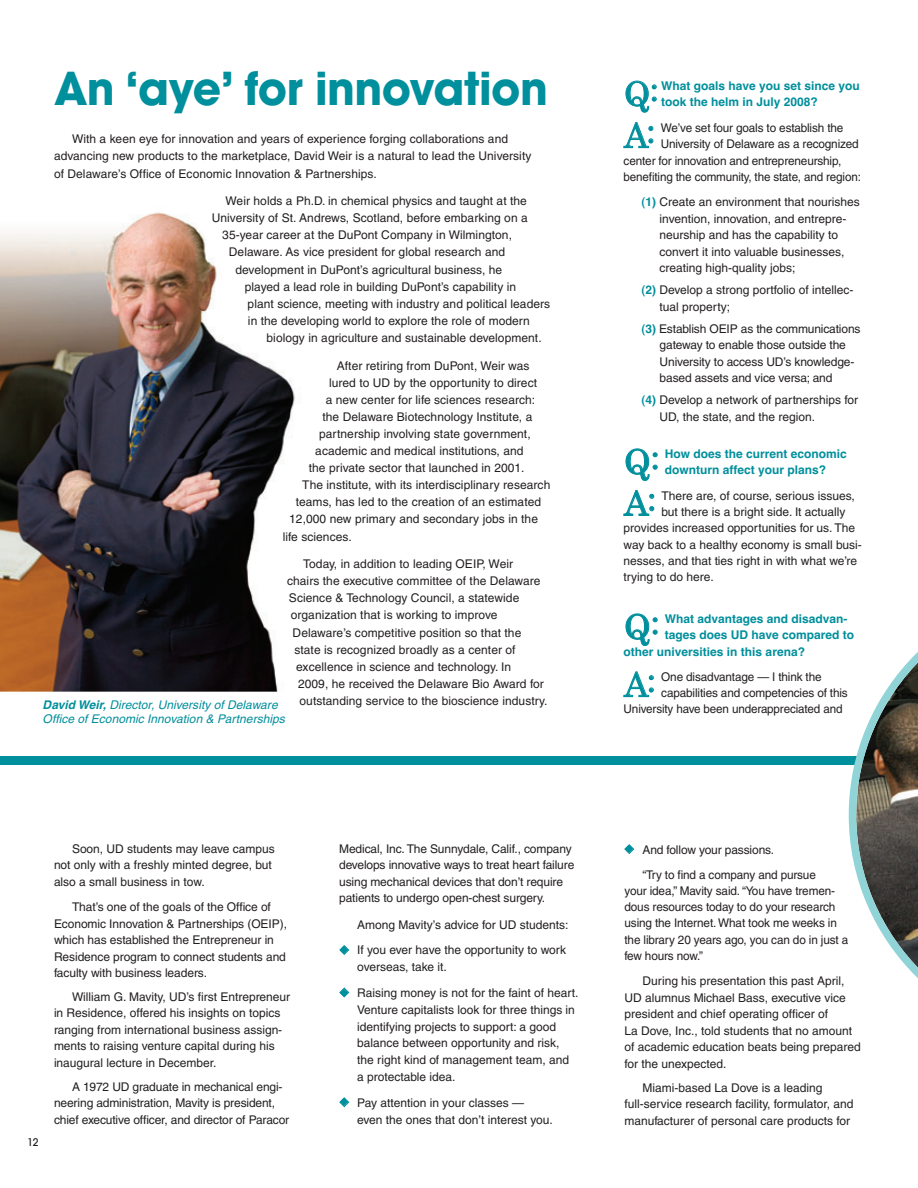
<style>
.page{position:relative;width:918px;height:1188px;background:#fff}
.page>*{position:absolute;margin:0;border:0;box-sizing:border-box;transform-origin:0 0}
.t1{font:700 45px "Avant Garde";letter-spacing:-.015em;color:#008f9c}
.t2{font:34.05px "Century";color:#008f9c}
.t3{font:33.9px "Century";color:#008f9c}
.t4{font:33.6px "Century";color:#008f9c}
.t5{font:33.3px "Century";color:#008f9c}
.t6{font:12px/16.5px "Helvetica";color:#231f20}
.t7{font:700 12px/15.9px "Helvetica";color:#008f9c}
.t8{font:italic 12px/14.4px "Helvetica";letter-spacing:.005em;color:#008f9c}
.t9{font:500 10.5px "Avant Garde";color:#231f20}
.s1{font-weight:700}
.s2{font-weight:700;color:#008f9c}
.s3{color:#008f9c}
</style>
<div class="page">
<img style="left:0;top:212px;width:295px;height:480px">
<div style="left:0;top:756px;width:918px;height:371px;background:#008f9c"></div>
<div style="left:0;top:766px;width:918px;height:361px;background:#fff"></div>
<svg style="left:849px;top:652px;width:69px;height:393px;background:#a0a4a0"></svg>
<h1 class="t1" style="left:54px;top:72px;width:495px">An ‘aye’ for innovation</h1>
<p class="t6" style="left:54px;top:132px;width:479px;line-height:17.1px;text-indent:18px">With a keen eye for innovation and years of experience forging collaborations and advancing new products to the marketplace, David Weir is a natural to lead the University of Delaware’s Office of Economic Innovation &amp; Partnerships.</p>
<p class="t6" style="left:226px;top:194px;width:303px">Weir holds a Ph.D. in chemical physics and taught at the</p>
<p class="t6" style="left:212px;top:211px;width:318px">University of St. Andrews, Scotland, before embarking on a</p>
<p class="t6" style="left:222px;top:228px;width:291px">35-year career at the DuPont Company in Wilmington,</p>
<p class="t6" style="left:229px;top:245px;width:278px">Delaware. As vice president for global research and</p>
<p class="t6" style="left:235px;top:262px;width:268px">development in DuPont’s agricultural business, he</p>
<p class="t6" style="left:245px;top:279px;width:273px">played a lead role in building DuPont’s capability in</p>
<p class="t6" style="left:248px;top:296px;width:304px">plant science, meeting with industry and political leaders</p>
<p class="t6" style="left:248px;top:314px;width:284px">in the developing world to explore the role of modern</p>
<p class="t6" style="left:267px;top:331px;width:277px">biology in agriculture and sustainable development.</p>
<p class="t6" style="left:337px;top:358px;width:194px">After retiring from DuPont, Weir was</p>
<p class="t6" style="left:329px;top:375px;width:210px">lured to UD by the opportunity to direct</p>
<p class="t6" style="left:326px;top:392px;width:211px">a new center for life sciences research:</p>
<p class="t6" style="left:322px;top:410px;width:211px">the Delaware Biotechnology Institute, a</p>
<p class="t6" style="left:319px;top:427px;width:213px">partnership involving state government,</p>
<p class="t6" style="left:315px;top:444px;width:210px">academic and medical institutions, and</p>
<p class="t6" style="left:309px;top:461px;width:217px">the private sector that launched in 2001.</p>
<p class="t6" style="left:302px;top:478px;width:250px">The institute, with its interdisciplinary research</p>
<p class="t6" style="left:296px;top:495px;width:247px">teams, has led to the creation of an estimated</p>
<p class="t6" style="left:289px;top:512px;width:250px">12,000 new primary and secondary jobs in the</p>
<p class="t6" style="left:283px;top:529px;width:71px">life sciences.</p>
<p class="t6" style="left:303px;top:557px;width:211px">Today, in addition to leading OEIP, Weir</p>
<p class="t6" style="left:287px;top:574px;width:255px">chairs the executive committee of the Delaware</p>
<p class="t6" style="left:289px;top:591px;width:232px">Science &amp; Technology Council, a statewide</p>
<p class="t6" style="left:291px;top:608px;width:208px">organization that is working to improve</p>
<p class="t6" style="left:293px;top:625px;width:230px">Delaware’s competitive position so that the</p>
<p class="t6" style="left:294px;top:642px;width:223px">state is recognized broadly as a center of</p>
<p class="t6" style="left:296px;top:659px;width:216px">excellence in science and technology. In</p>
<p class="t6" style="left:298px;top:677px;width:247px">2009, he received the Delaware Bio Award for</p>
<p class="t6" style="left:300px;top:694px;width:249px">outstanding service to the bioscience industry.</p>
<p class="t8" style="left:43px;top:698px;width:244px"><span class="s1">David Weir,</span> Director, University of Delaware<br>Office of Economic Innovation &amp; Partnerships</p>
<h3 class="t5" style="left:624px;top:75px;width:36px">Q:</h3>
<p class="t7" style="left:661px;top:78px;width:200px">What goals have you set since you took the helm in July 2008?</p>
<h2 class="t2" style="left:624px;top:116px;width:33px">A:</h2>
<p class="t6" style="left:661px;top:120px;width:184px">We’ve set four goals to establish the</p>
<p class="t6" style="left:661px;top:137px;width:199px">University of Delaware as a recognized</p>
<p class="t6" style="left:624px;top:153px;width:219px">center for innovation and entrepreneurship,</p>
<p class="t6" style="left:624px;top:170px;width:239px">benefiting the community, the state, and region:</p>
<p class="t6" style="left:660px;top:195px;width:202px;text-indent:-18px"><span class="s2">(1)</span> Create an environment that nourishes invention, innovation, and entrepre&shy;neurship and has the capability to convert it into valuable businesses, creating high-quality jobs;</p>
<p class="t6" style="left:660px;top:283px;width:195px;text-indent:-18px"><span class="s2">(2)</span> Develop a strong portfolio of intellec&shy;tual property;</p>
<p class="t6" style="left:660px;top:322px;width:202px;text-indent:-18px"><span class="s2">(3)</span> Establish OEIP as the communications gateway to enable those outside the University to access UD’s knowledge&shy;based assets and vice versa; and</p>
<p class="t6" style="left:660px;top:393px;width:200px;text-indent:-18px"><span class="s2">(4)</span> Develop a network of partnerships for<br>UD, the state, and the region.</p>
<h3 class="t3" style="left:624px;top:442px;width:37px">Q:</h3>
<p class="t7" style="left:665px;top:446px;width:184px;line-height:16.4px">How does the current economic downturn affect your plans?</p>
<h3 class="t3" style="left:624px;top:484px;width:34px">A:</h3>
<p class="t6" style="left:662px;top:488px;width:195px">There are, of course, serious issues,</p>
<p class="t6" style="left:662px;top:505px;width:186px">but there is a bright side. It actually</p>
<p class="t6" style="left:624px;top:521px;width:233px">provides increased opportunities for us. The</p>
<p class="t6" style="left:624px;top:537px;width:240px">way back to a healthy economy is small busi-</p>
<p class="t6" style="left:624px;top:554px;width:235px">nesses, and that ties right in with what we’re</p>
<p class="t6" style="left:624px;top:570px;width:92px">trying to do here.</p>
<h3 class="t3" style="left:624px;top:607px;width:37px">Q:</h3>
<p class="t7" style="left:665px;top:611px;width:184px">What advantages and disadvan-</p>
<p class="t7" style="left:665px;top:627px;width:191px">tages does UD have compared to</p>
<p class="t7" style="left:624px;top:644px;width:183px">other universities in this arena?</p>
<h3 class="t4" style="left:624px;top:665px;width:33px">A:</h3>
<p class="t6" style="left:661px;top:670px;width:162px">One disadvantage — I think the</p>
<p class="t6" style="left:661px;top:686px;width:188px">capabilities and competencies of this</p>
<p class="t6" style="left:624px;top:702px;width:220px">University have been underappreciated and</p>
<p class="t9" style="left:27px;top:1139px;width:13px">12</p>
<p class="t6" style="left:54px;top:842px;width:222px;text-indent:18px">Soon, UD students may leave campus not only with a freshly minted degree, but also a small business in tow.</p>
<p class="t6" style="left:54px;top:900px;width:235px;text-indent:18px">That’s one of the goals of the Office of Economic Innovation &amp; Partnerships (OEIP), which has established the Entrepreneur in Residence program to connect students and faculty with business leaders.</p>
<p class="t6" style="left:54px;top:990px;width:238px;text-indent:18px">William G. Mavity, UD’s first Entrepreneur in Residence, offered his insights on topics ranging from international business assign&shy;ments to raising venture capital during his inaugural lecture in December.</p>
<p class="t6" style="left:54px;top:1079px;width:237px;text-indent:18px">A 1972 UD graduate in mechanical engi&shy;neering administration, Mavity is president, chief executive officer, and director of Paracor</p>
<p class="t6" style="left:339px;top:842px;width:237px">Medical, Inc. The Sunnydale, Calif., company develops innovative ways to treat heart failure using mechanical devices that don’t require patients to undergo open-chest surgery.</p>
<p class="t6" style="left:357px;top:917px;width:213px">Among Mavity’s advice for UD students:</p>
<p class="t6" style="left:357px;top:943px;width:210px;text-indent:-18px"><span class="s3">◆</span> If you ever have the opportunity to work overseas, take it.</p>
<p class="t6" style="left:357px;top:985px;width:223px;text-indent:-18px"><span class="s3">◆</span> Raising money is not for the faint of heart.<br>Venture capitalists look for three things in identifying projects to support: a good balance between opportunity and risk, the right kind of management team, and a protectable idea.</p>
<p class="t6" style="left:357px;top:1095px;width:197px;text-indent:-18px"><span class="s3">◆</span> Pay attention in your classes —<br>even the ones that don’t interest you.</p>
<p class="t6" style="left:643px;top:838px;width:175px;line-height:25.2px;text-indent:-18px"><span class="s3">◆</span> And follow your passions.<br>“Try to find a company and pursue</p>
<p class="t6" style="left:625px;top:884px;width:225px">your idea,” Mavity said. “You have tremen&shy;dous resources today to do your research using the Internet. What took me weeks in the library 20 years ago, you can do in just a few hours now.”</p>
<p class="t6" style="left:625px;top:974px;width:238px;text-indent:18px">During his presentation this past April, UD alumnus Michael Bass, executive vice president and chief operating officer of<br>La Dove, Inc., told students that no amount of academic education beats being prepared for the unexpected.</p>
<p class="t6" style="left:625px;top:1081px;width:231px;text-indent:18px">Miami-based La Dove is a leading full-service research facility, formulator, and manufacturer of personal care products for</p>
</div>
